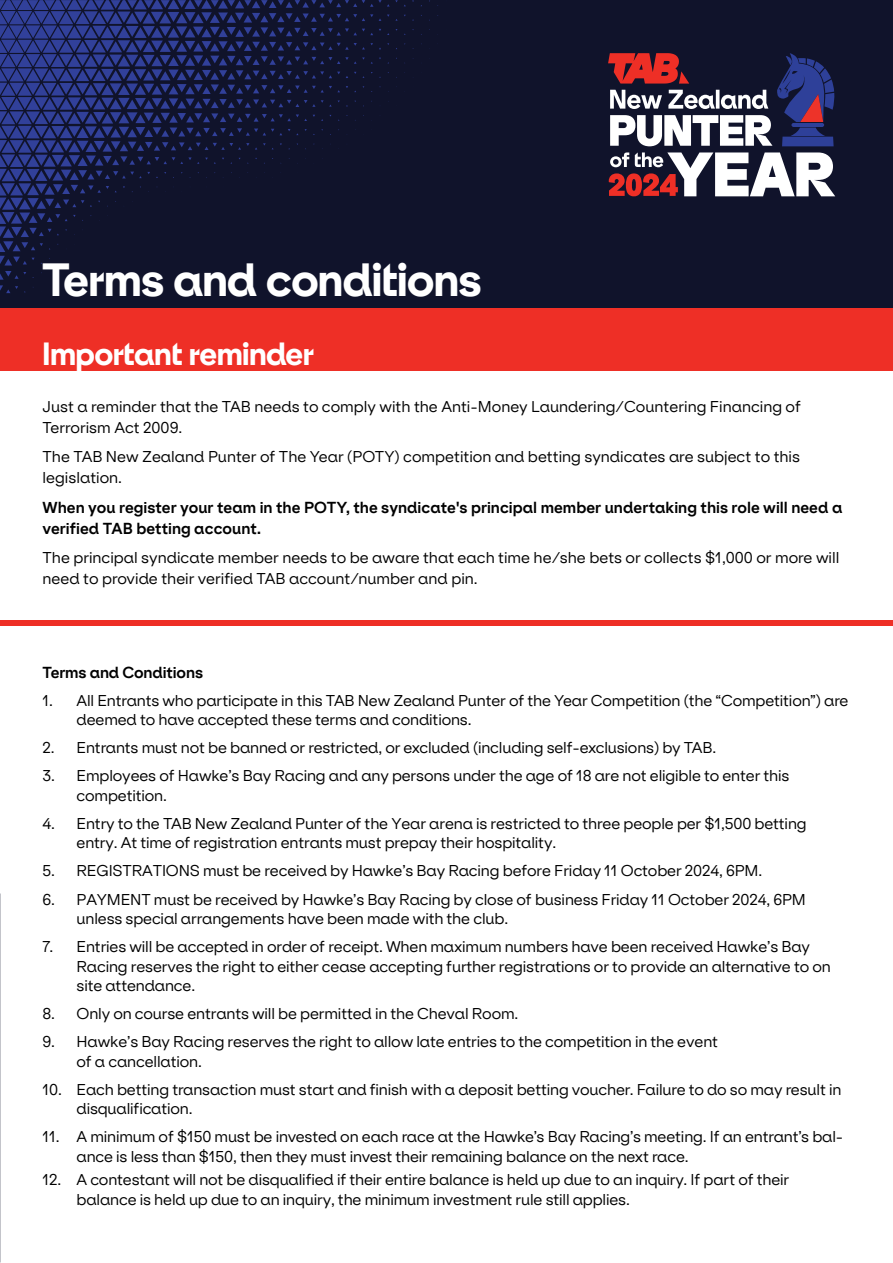
<style>
.page{position:relative;width:893px;height:1263px;background:#fff}
.page>*{position:absolute;margin:0;border:0;box-sizing:border-box;transform-origin:0 0}
.t1{font:800 43.5px "ES Klarheit Plakat";color:#fff}
.t2{font:800 30px "ES Klarheit Plakat";color:#fff}
.t3{font:15px/19.5px "ES Klarheit Kurrent";letter-spacing:-.01em;color:#000}
.t4{font:700 15px/21px "ES Klarheit Kurrent";color:#000}
</style>
<div class="page">
<div style="left:0;top:0;width:893px;height:320px;background:#10132b"></div>
<div style="left:0;top:309px;width:893px;height:62px;background:#ee2f26"></div>
<div style="left:0;top:621px;width:893px;height:5px;background:#ee2f26"></div>
<svg style="left:609px;top:152px;width:226px;height:44px"></svg>
<svg style="left:608px;top:53px;width:226px;height:93px"></svg>
<svg style="left:0;top:271px;width:26px;height:22px"></svg>
<svg style="left:0;top:0;width:398px;height:265px"></svg>
<p class="t1" style="left:43px;top:243px;width:440px">Terms and conditions</p>
<p class="t2" style="left:43px;top:329px;width:273px">Important reminder</p>
<p class="t3" style="left:43px;top:394px;width:760px;line-height:21px">Just a reminder that the TAB needs to comply with the Anti-Money Laundering/Countering Financing of<br>Terrorism Act 2009.</p>
<p class="t3" style="left:43px;top:445px;width:759px;line-height:21px">The TAB New Zealand Punter of The Year (POTY) competition and betting syndicates are subject to this legislation.</p>
<p class="t4" style="left:43px;top:495px;width:801px">When you register your team in the POTY, the syndicate's principal member undertaking this role will need a verified TAB betting account.</p>
<p class="t3" style="left:43px;top:546px;width:798px;line-height:21px">The principal syndicate member needs to be aware that each time he/she bets or collects $1,000 or more will need to provide their verified TAB account/number and pin.</p>
<p class="t4" style="left:43px;top:660px;width:162px">Terms and Conditions</p>
<p class="t3" style="left:77px;top:689px;width:773px;text-indent:-34px">1. All Entrants who participate in this TAB New Zealand Punter of the Year Competition (the “Competition”) are deemed to have accepted these terms and conditions.</p>
<p class="t3" style="left:43px;top:737px;width:675px">2. Entrants must not be banned or restricted, or excluded (including self-exclusions) by TAB.</p>
<p class="t3" style="left:77px;top:765px;width:714px;text-indent:-34px">3. Employees of Hawke’s Bay Racing and any persons under the age of 18 are not eligible to enter this competition.</p>
<p class="t3" style="left:77px;top:812px;width:732px;text-indent:-34px">4. Entry to the TAB New Zealand Punter of the Year arena is restricted to three people per $1,500 betting entry. At time of registration entrants must prepay their hospitality.</p>
<p class="t3" style="left:43px;top:860px;width:721px">5. REGISTRATIONS must be received by Hawke’s Bay Racing before Friday 11 October 2024, 6PM.</p>
<p class="t3" style="left:77px;top:888px;width:731px;text-indent:-34px">6. PAYMENT must be received by Hawke’s Bay Racing by close of business Friday 11 October 2024, 6PM unless special arrangements have been made with the club.</p>
<p class="t3" style="left:77px;top:935px;width:756px;text-indent:-34px">7. Entries will be accepted in order of receipt. When maximum numbers have been received Hawke’s Bay<br>Racing reserves the right to either cease accepting further registrations or to provide an alternative to on site attendance.</p>
<p class="t3" style="left:43px;top:1002px;width:477px">8. Only on course entrants will be permitted in the Cheval Room.</p>
<p class="t3" style="left:77px;top:1030px;width:643px;text-indent:-34px">9. Hawke’s Bay Racing reserves the right to allow late entries to the competition in the event of a cancellation.</p>
<p class="t3" style="left:77px;top:1078px;width:766px;text-indent:-34px">10. Each betting transaction must start and finish with a deposit betting voucher. Failure to do so may result in disqualification.</p>
<p class="t3" style="left:77px;top:1125px;width:768px;text-indent:-34px">11. A minimum of $150 must be invested on each race at the Hawke’s Bay Racing’s meeting. If an entrant’s bal&shy;ance is less than $150, then they must invest their remaining balance on the next race.</p>
<p class="t3" style="left:77px;top:1168px;width:714px;text-indent:-34px">12. A contestant will not be disqualified if their entire balance is held up due to an inquiry. If part of their balance is held up due to an inquiry, the minimum investment rule still applies.</p>
</div>
